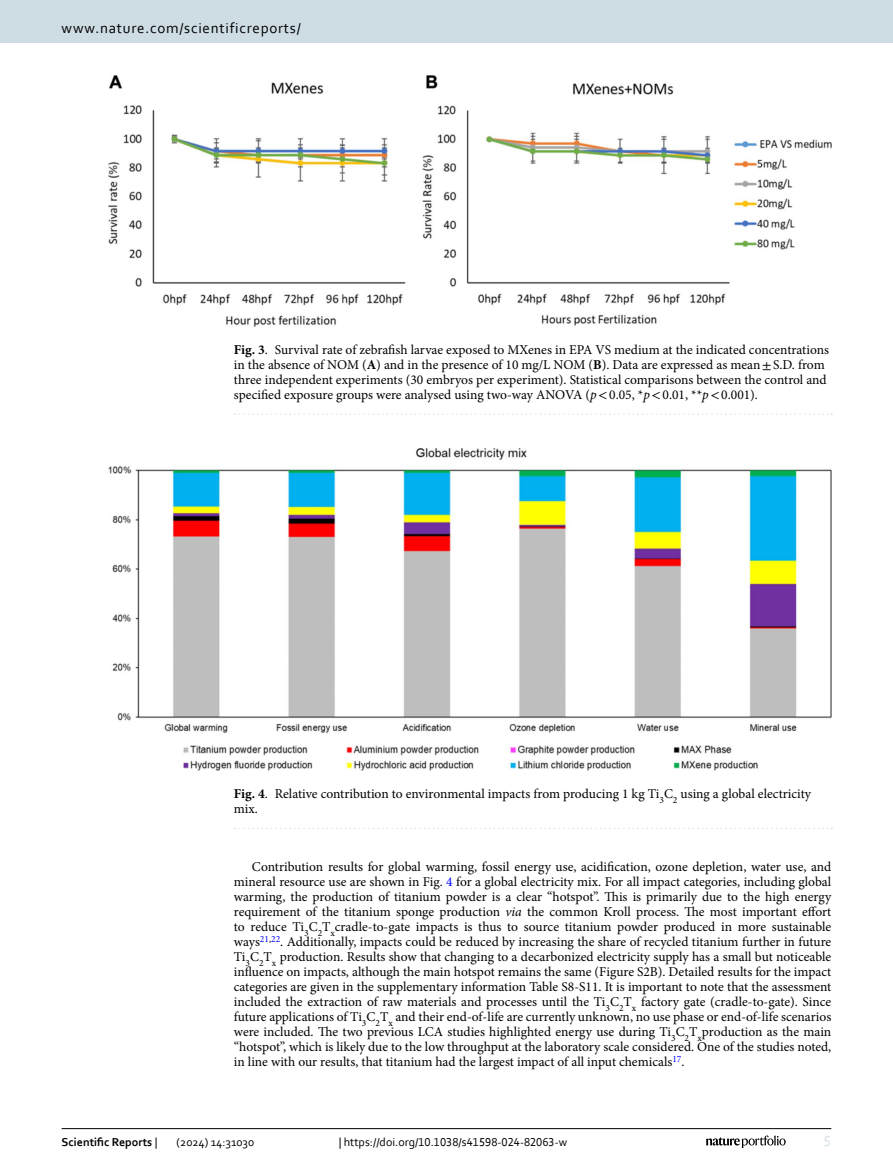
<style>
.page{position:relative;width:893px;height:1174px;background:#fff}
.page>*{position:absolute;margin:0;border:0;box-sizing:border-box;transform-origin:0 0}
.t1{font:15px "Corbel";letter-spacing:.05em;color:#000}
.t2{font:15px "Corbel";color:#d9e4eb}
.Body_Text_Indent{font:13.5px/15px "Minion Pro";color:#000;text-align:justify}
.Figure_Caption{font:13.5px/15px "Minion Pro";color:#000}
.t3{font:12px "Corbel";color:#000}
.t4{font:700 12px "Corbel";color:#000}
.s1{font-weight:700}
.s2{font-family:"STIX"}
.s3{font-style:italic}
.s4{color:#00f}
.s5{font-weight:400}
</style>
<div class="page">
<img style="left:108px;top:448px;width:723px;height:322px">
<svg style="left:235px;top:828px;width:597px;height:1px"></svg>
<img style="left:108px;top:76px;width:723px;height:250px">
<svg style="left:235px;top:413px;width:597px;height:2px"></svg>
<hr style="left:62px;top:1128px;width:769px;height:1px;background:#000">
<svg style="left:706px;top:1135px;width:80px;height:12px"></svg>
<div style="left:0;top:0;width:893px;height:43px;background:#cedde4"></div>
<p class="t1" style="left:62px;top:18px;width:241px">www.nature.com/scientificreports/</p>
<p class="Figure_Caption" style="left:234px;top:342px;width:597px"><span class="s1">Fig. 3</span>. Survival rate of zebrafish larvae exposed to MXenes in EPA VS medium at the indicated concentrations in the absence of NOM (<span class="s1">A</span>) and in the presence of 10 mg/L NOM (<span class="s1">B</span>). Data are expressed as mean<span class="s2">±</span>S.D. from three independent experiments (30 embryos per experiment). Statistical comparisons between the control and specified exposure groups were analysed using two-way ANOVA (<span class="s3">p</span><span class="s2">&lt;</span>0.05, *<span class="s3">p</span><span class="s2">&lt;</span>0.01, **<span class="s3">p</span><span class="s2">&lt;</span>0.001).</p>
<p class="Figure_Caption" style="left:234px;top:786px;width:579px"><span class="s1">Fig. 4</span>. Relative contribution to environmental impacts from producing 1 kg Ti<sub>3</sub>C<sub>2</sub> using a global electricity mix.</p>
<p class="Body_Text_Indent" style="left:234px;top:859px;width:599px;text-indent:18px">Contribution results for global warming, fossil energy use, acidification, ozone depletion, water use, and mineral resource use are shown in Fig. <span class="s4">4</span> for a global electricity mix. For all impact categories, including global warming, the production of titanium powder is a clear “hotspot”. This is primarily due to the high energy requirement of the titanium sponge production <span class="s3">via</span> the common Kroll process. The most important effort to reduce Ti<sub>3</sub>C<sub>2</sub>T<sub>x</sub>cradle-to-gate impacts is thus to source titanium powder produced in more sustainable ways<sup>21</sup><sup>,</sup><sup>22</sup>. Additionally, impacts could be reduced by increasing the share of recycled titanium further in future Ti<sub>3</sub>C<sub>2</sub>T<sub>x</sub> production. Results show that changing to a decarbonized electricity supply has a small but noticeable influence on impacts, although the main hotspot remains the same (Figure S2B). Detailed results for the impact categories are given in the supplementary information Table S8-S11. It is important to note that the assessment included the extraction of raw materials and processes until the Ti<sub>3</sub>C<sub>2</sub>T<sub>x</sub> factory gate (cradle-to-gate). Since future applications of Ti<sub>3</sub>C<sub>2</sub>T<sub>x</sub> and their end-of-life are currently unknown, no use phase or end-of-life scenarios were included. The two previous LCA studies highlighted energy use during Ti<sub>3</sub>C<sub>2</sub>T<sub>x</sub>production as the main “hotspot”, which is likely due to the low throughput at the laboratory scale considered. One of the studies noted, in line with our results, that titanium had the largest impact of all input chemicals<sup>17</sup>.</p>
<p class="t4" style="left:62px;top:1134px;width:97px">Scientific Reports <span class="s5">|</span></p>
<p class="t3" style="left:177px;top:1134px;width:79px">(2024) 14:31030</p>
<p class="t3" style="left:339px;top:1134px;width:230px">| https://doi.org/10.1038/s41598-024-82063-w</p>
<p class="t2" style="left:824px;top:1132px;width:9px">5</p>
</div>
